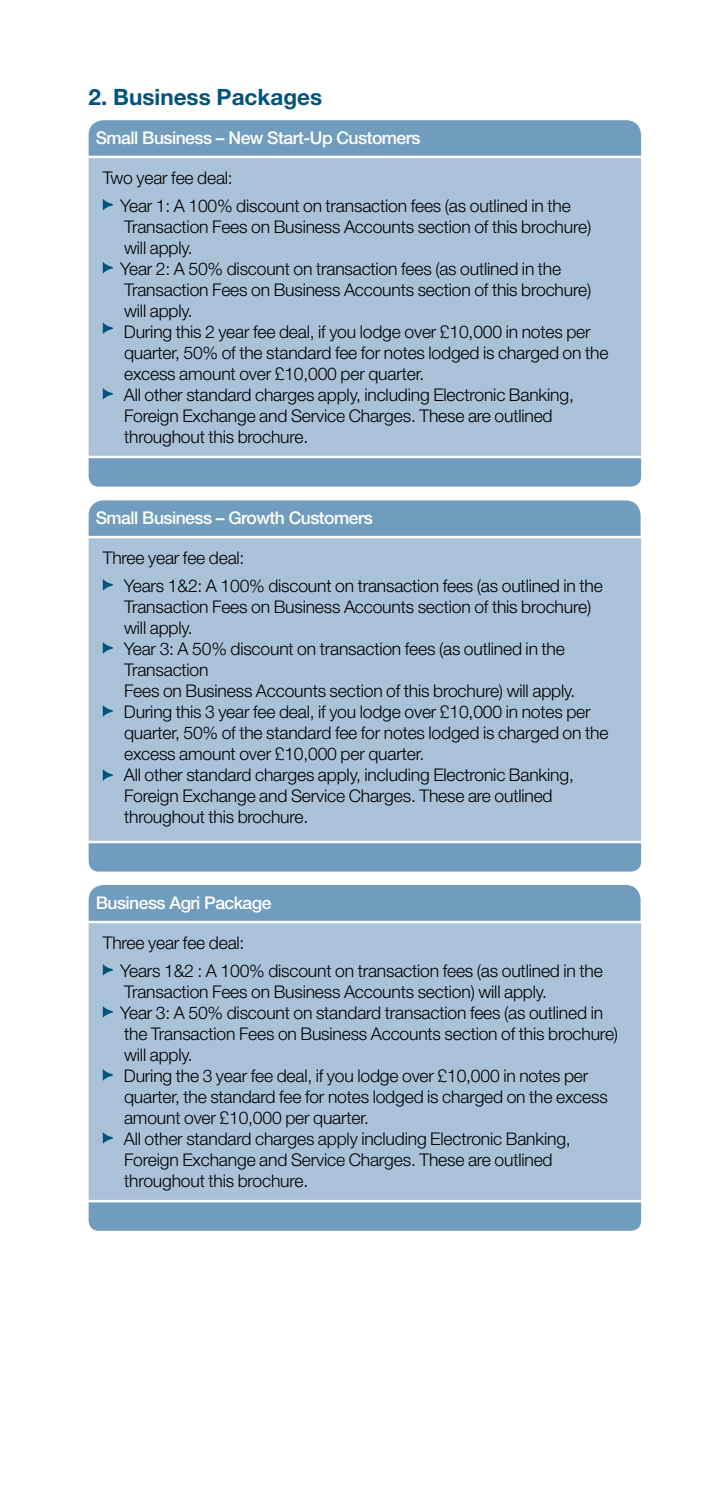
<style>
.page{position:relative;width:702px;height:1489px;background:#fff}
.page>*{position:absolute;margin:0;border:0;box-sizing:border-box;transform-origin:0 0}
.t1{font:700 22.5px "Helvetica Neue LT Std";color:#00537e}
.t2{font:300 17.5px/21px "Helvetica Neue LT Std";letter-spacing:-.01em;color:#000}
.t3{font:500 17.5px "Helvetica Neue LT Std";letter-spacing:-.03em;color:#fff}
</style>
<div class="page">
<div style="left:89px;top:158px;width:552px;height:298px;background:#a9c2d8"></div>
<div style="left:89px;top:486px;width:552px;height:745px;background:#a9c2d8"></div>
<hr style="left:89px;top:536px;width:552px;height:2px;background:#fff">
<hr style="left:89px;top:840px;width:552px;height:3px;background:#fff">
<hr style="left:89px;top:920px;width:552px;height:3px;background:#fff">
<hr style="left:89px;top:1199px;width:552px;height:3px;background:#fff">
<div style="left:89px;top:120px;width:552px;height:36px;background:#709dbe"></div>
<svg style="left:103px;top:199px;width:10px;height:12px"></svg>
<svg style="left:103px;top:262px;width:10px;height:12px"></svg>
<svg style="left:103px;top:322px;width:10px;height:12px"></svg>
<svg style="left:103px;top:388px;width:10px;height:12px"></svg>
<div style="left:89px;top:458px;width:552px;height:28px;background:#709dbe"></div>
<div style="left:89px;top:500px;width:551px;height:36px;background:#709dbe"></div>
<svg style="left:103px;top:579px;width:10px;height:11px"></svg>
<svg style="left:103px;top:642px;width:10px;height:11px"></svg>
<svg style="left:103px;top:705px;width:10px;height:11px"></svg>
<svg style="left:103px;top:769px;width:10px;height:12px"></svg>
<div style="left:89px;top:843px;width:552px;height:28px;background:#709dbe"></div>
<div style="left:89px;top:884px;width:551px;height:36px;background:#709dbe"></div>
<svg style="left:103px;top:963px;width:10px;height:12px"></svg>
<svg style="left:103px;top:1005px;width:10px;height:12px"></svg>
<svg style="left:103px;top:1068px;width:10px;height:12px"></svg>
<svg style="left:103px;top:1131px;width:10px;height:12px"></svg>
<div style="left:89px;top:1202px;width:552px;height:28px;background:#709dbe"></div>
<p class="t1" style="left:89px;top:83px;width:235px">2. Business Packages</p>
<p class="t3" style="left:96px;top:127px;width:326px">Small Business – New Start-Up Customers</p>
<p class="t2" style="left:120px;top:163px;width:452px;line-height:28px;text-indent:-17px">Two year fee deal:<br>Year 1: A 100% discount on transaction fees (as outlined in the</p>
<p class="t2" style="left:120px;top:215px;width:489px">Transaction Fees on Business Accounts section of this brochure) will apply.<br>Year 2: A 50% discount on transaction fees (as outlined in the Transaction Fees on Business Accounts section of this brochure) will apply.<br>During this 2 year fee deal, if you lodge over £10,000 in notes per quarter, 50% of the standard fee for notes lodged is charged on the excess amount over £10,000 per quarter.<br>All other standard charges apply, including Electronic Banking, Foreign Exchange and Service Charges. These are outlined throughout this brochure.</p>
<p class="t3" style="left:96px;top:507px;width:278px">Small Business – Growth Customers</p>
<p class="t2" style="left:124px;top:543px;width:480px;line-height:28px;text-indent:-21px">Three year fee deal:<br>Years 1&amp;2: A 100% discount on transaction fees (as outlined in the</p>
<p class="t2" style="left:124px;top:595px;width:486px">Transaction Fees on Business Accounts section of this brochure) will apply.<br>Year 3: A 50% discount on transaction fees (as outlined in the Transaction<br>Fees on Business Accounts section of this brochure) will apply.<br>During this 3 year fee deal, if you lodge over £10,000 in notes per quarter, 50% of the standard fee for notes lodged is charged on the excess amount over £10,000 per quarter.<br>All other standard charges apply, including Electronic Banking, Foreign Exchange and Service Charges. These are outlined throughout this brochure.</p>
<p class="t3" style="left:96px;top:892px;width:177px">Business Agri Package</p>
<p class="t2" style="left:120px;top:928px;width:484px;line-height:28px;text-indent:-17px">Three year fee deal:<br>Years 1&amp;2 : A 100% discount on transaction fees (as outlined in the</p>
<p class="t2" style="left:120px;top:980px;width:499px">Transaction Fees on Business Accounts section) will apply.<br>Year 3: A 50% discount on standard transaction fees (as outlined in the Transaction Fees on Business Accounts section of this brochure) will apply.<br>During the 3 year fee deal, if you lodge over £10,000 in notes per quarter, the standard fee for notes lodged is charged on the excess amount over £10,000 per quarter.<br>All other standard charges apply including Electronic Banking, Foreign Exchange and Service Charges. These are outlined throughout this brochure.</p>
</div>
